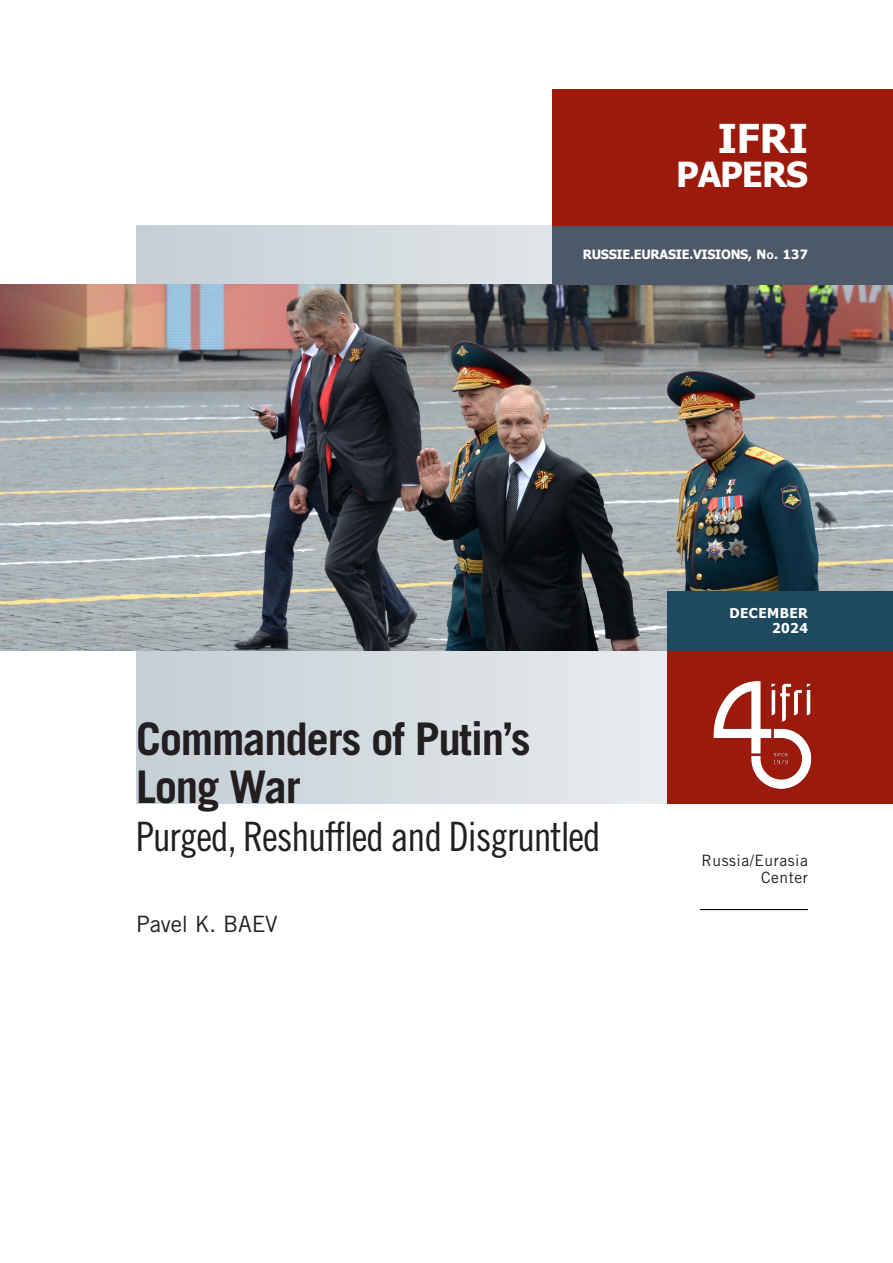
<style>
.page{position:relative;width:893px;height:1263px;background:#fff}
.page>*{position:absolute;margin:0;border:0;box-sizing:border-box;transform-origin:0 0}
.t1{font:700 45px/48px "Trade Gothic LT Std";letter-spacing:-.03em;color:#231f20}
.t2{font:40.5px "Trade Gothic LT Std Cn 18";letter-spacing:-.03em;color:#231f20}
.t3{font:700 39.6px "Tahoma";color:#fff}
.t4{font:700 34.5px "Tahoma";letter-spacing:-.03em;color:#fff}
.t5{font:22.5px "Trade Gothic LT Std";letter-spacing:-.005em;color:#231f20}
.t6{font:15.6px/17.2px "Trade Gothic LT Std";letter-spacing:.035em;color:#231f20;text-align:right}
.t7{font:700 13.5px/14.7px "Tahoma";letter-spacing:.035em;color:#fff;text-align:right}
.t8{font:700 12.75px "Tahoma";letter-spacing:-.02em;color:#fff}
.s1{font-size:8.85px}
</style>
<div class="page">
<svg style="left:136px;top:225px;width:532px;height:579px;background:#d5dbe1"></svg>
<img style="left:0;top:285px;width:893px;height:366px">
<div style="left:553px;top:225px;width:340px;height:60px;background:#4d5969"></div>
<div style="left:553px;top:89px;width:340px;height:136px;background:#9c1a0c"></div>
<div style="left:668px;top:651px;width:225px;height:153px;background:#9c1a0c"></div>
<div style="left:668px;top:591px;width:225px;height:60px;background:#1f495f"></div>
<img style="left:713px;top:681px;width:99px;height:107px">
<hr style="left:700px;top:909px;width:108px;height:1px;background:#000">
<p class="t3" style="left:718px;top:111px;width:92px">IFRI</p>
<p class="t4" style="left:676px;top:150px;width:133px">PAPERS</p>
<p class="t8" style="left:583px;top:246px;width:227px">RUSSIE.EURASIE.VISIONS, N<span class="s1">o</span>. 137</p>
<p class="t1" style="left:136px;top:715px;width:396px">Commanders of Putin’s<br>Long War</p>
<p class="t2" style="left:136px;top:813px;width:466px">Purged, Reshuffled and Disgruntled</p>
<p class="t5" style="left:136px;top:911px;width:143px">Pavel K. BAEV</p>
<p class="t7" style="left:729px;top:607px;width:80px">DECEMBER<br>2024</p>
<p class="t6" style="left:702px;top:852px;width:108px">Russia/Eurasia<br>Center</p>
</div>
